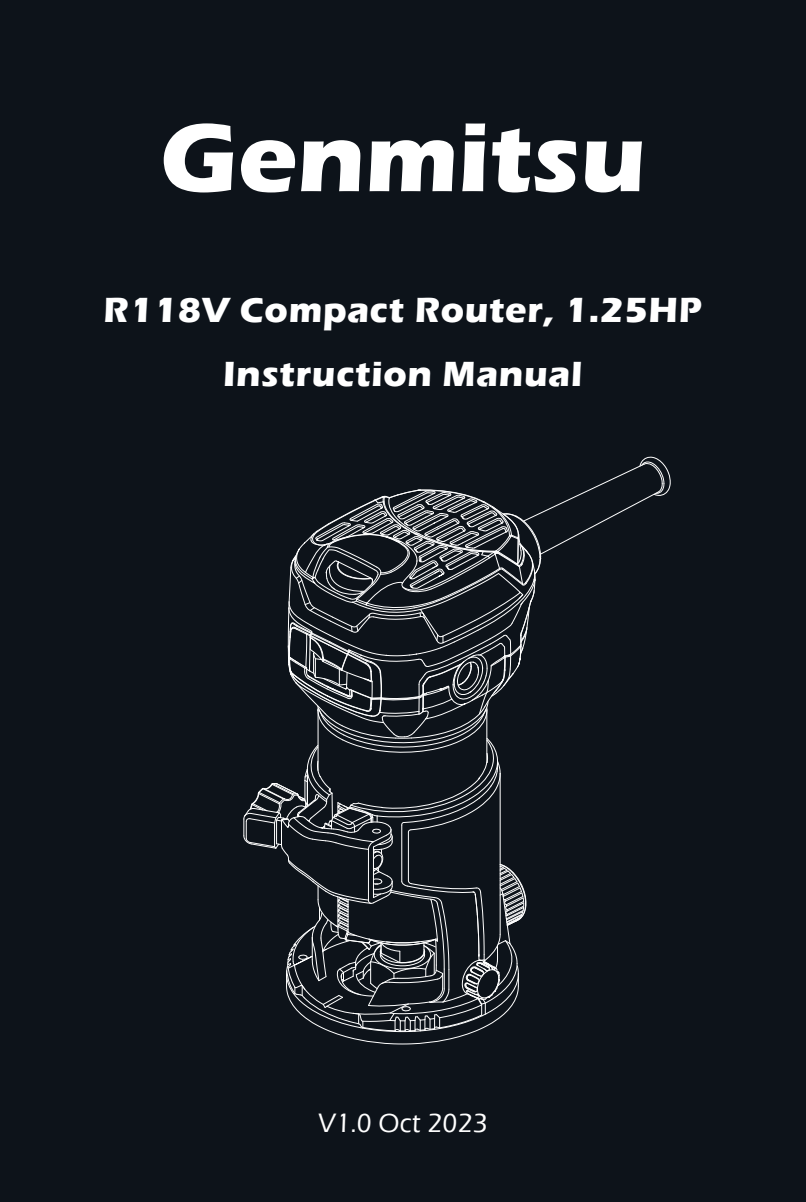
<style>
.page{position:relative;width:806px;height:1202px;background:#fff}
.page>*{position:absolute;margin:0;border:0;box-sizing:border-box;transform-origin:0 0}
.t1{font:700 99.8px "Eras ITC";color:#fff}
.t2{font:700 36px/64px "Eras ITC";letter-spacing:.02em;color:#fff;text-align:center}
.t3{font:500 27.4px "Eras ITC";letter-spacing:.01em;color:#fff;scale:.95 1}
</style>
<div class="page">
<div style="left:0;top:0;width:805px;height:1202px;background:#0d131a"></div>
<svg style="left:243px;top:457px;width:427px;height:588px"></svg>
<h1 class="t1" style="left:160px;top:101px;width:487px">Genmitsu</h1>
<p class="t2" style="left:103px;top:278px;width:599px">R118V Compact Router, 1.25HP<br>Instruction Manual</p>
<p class="t3" style="left:318px;top:1108px;width:180px">V1.0 Oct 2023</p>
</div>
